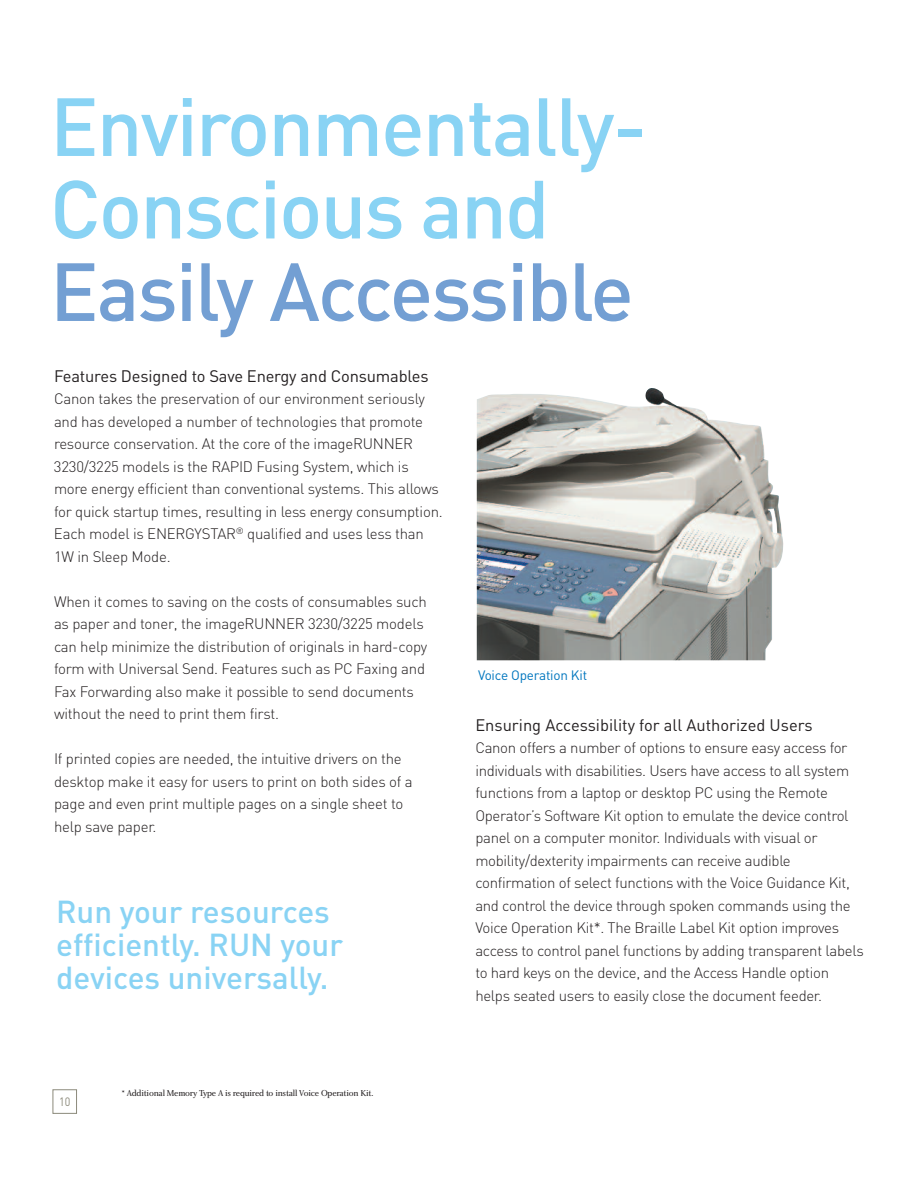
<style>
.page{position:relative;width:918px;height:1188px;background:#fff}
.page>*{position:absolute;margin:0;border:0;box-sizing:border-box;transform-origin:0 0}
.t1{font:500 81px/82.5px "DIN";letter-spacing:-.025em;color:#89d3f4}
.t2{font:500 81px "DIN";letter-spacing:-.025em;color:#739fd3}
.t3{font:500 31.35px/33px "DIN";color:#89d3f4}
.t4{font:16.5px "DIN";letter-spacing:-.01em;color:#231f20}
.t5{font:300 15px/22.5px "DIN";letter-spacing:-.02em;color:#231f20}
.t6{font:13.5px "DIN";letter-spacing:-.015em;color:#0076be}
.t7{font:12px "DIN";color:#8c8a7b;scale:.9 1}
.t8{font:9px "Charlotte Book Plain";letter-spacing:-.025em;color:#231f20}
</style>
<div class="page">
<div style="left:53px;top:1089px;width:24px;height:25px;border:1px solid #8c8a7b"></div>
<img style="left:477px;top:388px;width:307px;height:272px">
<h1 class="t1" style="left:50px;top:94px;width:599px">Environmentally-<br>Conscious and</h1>
<h1 class="t2" style="left:50px;top:263px;width:586px">Easily Accessible</h1>
<p class="t4" style="left:54px;top:370px;width:376px">Features Designed to Save Energy and Consumables</p>
<p class="t5" style="left:54px;top:389px;width:390px">Canon takes the preservation of our environment seriously and has developed a number of technologies that promote resource conservation. At the core of the imageRUNNER 3230/3225 models is the RAPID Fusing System, which is more energy efficient than conventional systems. This allows for quick startup times, resulting in less energy consumption.<br>Each model is ENERGYSTAR<sup>®</sup> qualified and uses less than 1W in Sleep Mode.</p>
<p class="t5" style="left:54px;top:592px;width:375px">When it comes to saving on the costs of consumables such as paper and toner, the imageRUNNER 3230/3225 models can help minimize the distribution of originals in hard-copy form with Universal Send. Features such as PC Faxing and Fax Forwarding also make it possible to send documents without the need to print them first.</p>
<p class="t5" style="left:54px;top:749px;width:360px">If printed copies are needed, the intuitive drivers on the desktop make it easy for users to print on both sides of a page and even print multiple pages on a single sheet to help save paper.</p>
<p class="t6" style="left:478px;top:670px;width:111px">Voice Operation Kit</p>
<p class="t4" style="left:475px;top:719px;width:339px">Ensuring Accessibility for all Authorized Users</p>
<p class="t5" style="left:475px;top:738px;width:390px">Canon offers a number of options to ensure easy access for individuals with disabilities. Users have access to all system functions from a laptop or desktop PC using the Remote Operator’s Software Kit option to emulate the device control panel on a computer monitor. Individuals with visual or mobility/dexterity impairments can receive audible confirmation of select functions with the Voice Guidance Kit, and control the device through spoken commands using the Voice Operation Kit*. The Braille Label Kit option improves access to control panel functions by adding transparent labels to hard keys on the device, and the Access Handle option helps seated users to easily close the document feeder.</p>
<h2 class="t3" style="left:56px;top:898px;width:289px">Run your resources efficiently. RUN your devices universally.</h2>
<p class="t7" style="left:59px;top:1097px;width:14px">10</p>
<p class="t8" style="left:121px;top:1090px;width:254px">* Additional Memory Type A is required to install Voice Operation Kit.</p>
</div>
